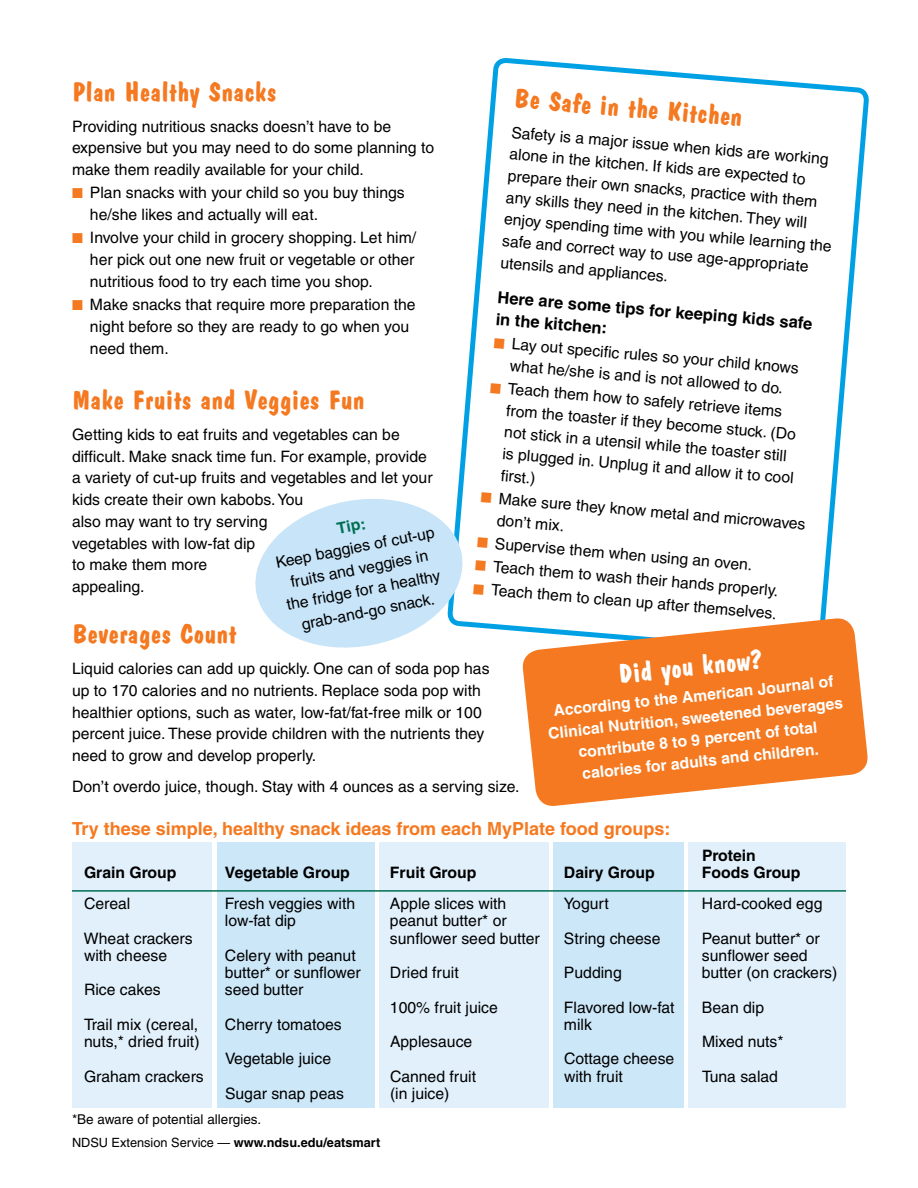
<style>
.page{position:relative;width:918px;height:1188px;background:#fff}
.page>*{position:absolute;margin:0;border:0;box-sizing:border-box;transform-origin:0 0}
.t1{font:700 27px "Dom Casual";color:#f47920}
.t2{font:700 27px "Dom Casual";color:#fff}
.t3{font:700 18px "Helvetica";color:#f47920}
.t4{font:700 16.5px/22px "Helvetica";color:#000}
.t5{font:15.75px/21.8px "Helvetica";color:#000}
.t6{font:700 15.75px/21.8px "Helvetica";color:#fff;text-align:center}
.t7{font:700 15.75px "Helvetica";color:#000}
.t8{font:700 15.75px "Helvetica";color:#006f51}
.t9{font:13.5px "Helvetica";color:#000}
.t10{font:12.75px "Helvetica";color:#000}
.s1{color:#f47920}
.s2{font-weight:700}
</style>
<div class="page">
<svg style="left:457px;top:58px;width:412px;height:574px"></svg>
<svg style="left:255px;top:491px;width:214px;height:157px"></svg>
<div style="left:72px;top:842px;width:140px;height:266px;background:#e1f0fb"></div>
<div style="left:554px;top:842px;width:130px;height:266px;background:#cce7f8"></div>
<div style="left:379px;top:842px;width:170px;height:266px;background:#e1f0fb"></div>
<div style="left:217px;top:842px;width:157px;height:266px;background:#cce7f8"></div>
<div style="left:688px;top:842px;width:158px;height:266px;background:#e1f0fb"></div>
<hr style="left:72px;top:890px;width:774px;height:2px;background:#006f51">
<svg style="left:521px;top:617px;width:348px;height:189px;fill:#f47920"></svg>
<h1 class="t1" style="left:72px;top:76px;width:206px">Plan Healthy Snacks</h1>
<p class="t5" style="left:72px;top:115px;width:364px">Providing nutritious snacks doesn’t have to be expensive but you may need to do some planning to make them readily available for your child.</p>
<p class="t5" style="left:90px;top:182px;width:316px;text-indent:-18px"><span class="s1">■</span> Plan snacks with your child so you buy things he/she likes and actually will eat.</p>
<p class="t5" style="left:90px;top:227px;width:328px;text-align:justify;text-indent:-18px"><span class="s1">■</span> Involve your child in grocery shopping. Let him/ her pick out one new fruit or vegetable or other nutritious food to try each time you shop.</p>
<p class="t5" style="left:90px;top:294px;width:327px;text-indent:-18px"><span class="s1">■</span> Make snacks that require more preparation the night before so they are ready to go when you need them.</p>
<h1 class="t1" style="left:72px;top:385px;width:294px">Make Fruits and Veggies Fun</h1>
<p class="t5" style="left:72px;top:424px;width:362px">Getting kids to eat fruits and vegetables can be difficult. Make snack time fun. For example, provide a variety of cut-up fruits and vegetables and let your kids create their own kabobs. You<br>also may want to try serving<br>vegetables with low-fat dip<br>to make them more<br>appealing.</p>
<h1 class="t1" style="left:516px;top:82px;width:230px;rotate:5deg">Be Safe in the Kitchen</h1>
<p class="t5" style="left:513px;top:121px;width:331px;rotate:5deg">Safety is a major issue when kids are working alone in the kitchen. If kids are expected to prepare their own snacks, practice with them any skills they need in the kitchen. They will enjoy spending time with you while learning the safe and correct way to use age-appropriate utensils and appliances.</p>
<p class="t4" style="left:499px;top:285px;width:317px;rotate:5deg">Here are some tips for keeping kids safe in the kitchen:</p>
<p class="t5" style="left:495px;top:331px;width:308px;text-align:center;rotate:5deg"><span class="s1">■</span> Lay out specifi c rules so your child knows what he/she is and is not allowed to do.</p>
<p class="t5" style="left:509px;top:377px;width:294px;text-indent:-18px;rotate:5deg"><span class="s1">■</span> Teach them how to safely retrieve items from the toaster if they become stuck. (Do not stick in a utensil while the toaster still is plugged in. Unplug it and allow it to cool fi rst.)</p>
<p class="t5" style="left:500px;top:487px;width:309px;line-height:22.2px;text-indent:-18px;rotate:5deg"><span class="s1">■</span> Make sure they know metal and microwaves don’t mix.</p>
<p class="t5" style="left:478px;top:530px;width:278px;rotate:5deg"><span class="s1">■</span> Supervise them when using an oven.</p>
<p class="t8" style="left:335px;top:519px;width:30px;rotate:-11deg">Tip:</p>
<p class="t5" style="left:274px;top:552px;width:163px;text-align:center;rotate:-11deg">Keep baggies of cut-up fruits and veggies in the fridge for a healthy grab-and-go snack.</p>
<p class="t5" style="left:476px;top:553px;width:306px;rotate:5deg"><span class="s1">■</span> Teach them to wash their hands properly.</p>
<p class="t5" style="left:474px;top:577px;width:306px;rotate:5deg"><span class="s1">■</span> Teach them to clean up after themselves.</p>
<h1 class="t1" style="left:72px;top:619px;width:166px">Beverages Count</h1>
<p class="t5" style="left:72px;top:658px;width:419px">Liquid calories can add up quickly. One can of soda pop has up to 170 calories and no nutrients. Replace soda pop with healthier options, such as water, low-fat/fat-free milk or 100 percent juice. These provide children with the nutrients they need to grow and develop properly.</p>
<p class="t5" style="left:72px;top:775px;width:449px">Don’t overdo juice, though. Stay with 4 ounces as a serving size.</p>
<h1 class="t2" style="left:617px;top:659px;width:146px;rotate:-6deg">Did you know?</h1>
<p class="t6" style="left:545px;top:701px;width:298px;rotate:-6deg">According to the American Journal of Clinical Nutrition, sweetened beverages contribute 8 to 9 percent of total calories for adults and children.</p>
<p class="t3" style="left:72px;top:818px;width:600px">Try these simple, healthy snack ideas from each MyPlate food groups:</p>
<p class="t7" style="left:702px;top:846px;width:55px">Protein</p>
<p class="t7" style="left:84px;top:863px;width:94px">Grain Group</p>
<p class="t7" style="left:225px;top:863px;width:126px">Vegetable Group</p>
<p class="t7" style="left:390px;top:863px;width:88px">Fruit Group</p>
<p class="t7" style="left:564px;top:863px;width:92px">Dairy Group</p>
<p class="t7" style="left:702px;top:863px;width:100px">Foods Group</p>
<p class="t5" style="left:84px;top:893px;width:48px">Cereal</p>
<p class="t5" style="left:225px;top:893px;width:132px">Fresh veggies with</p>
<p class="t5" style="left:390px;top:893px;width:118px">Apple slices with</p>
<p class="t5" style="left:564px;top:893px;width:46px">Yogurt</p>
<p class="t5" style="left:702px;top:893px;width:122px">Hard-cooked egg</p>
<p class="t5" style="left:225px;top:910px;width:73px">low-fat dip</p>
<p class="t5" style="left:390px;top:910px;width:118px">peanut butter* or</p>
<p class="t5" style="left:84px;top:927px;width:110px">Wheat crackers</p>
<p class="t5" style="left:390px;top:927px;width:151px">sunflower seed butter</p>
<p class="t5" style="left:564px;top:927px;width:98px">String cheese</p>
<p class="t5" style="left:702px;top:927px;width:119px">Peanut butter* or</p>
<p class="t5" style="left:84px;top:944px;width:85px">with cheese</p>
<p class="t5" style="left:225px;top:944px;width:132px">Celery with peanut</p>
<p class="t5" style="left:702px;top:944px;width:107px">sunflower seed</p>
<p class="t5" style="left:225px;top:962px;width:137px">butter* or sunflower</p>
<p class="t5" style="left:390px;top:962px;width:70px">Dried fruit</p>
<p class="t5" style="left:564px;top:962px;width:59px">Pudding</p>
<p class="t5" style="left:702px;top:962px;width:137px">butter (on crackers)</p>
<p class="t5" style="left:84px;top:979px;width:78px">Rice cakes</p>
<p class="t5" style="left:225px;top:979px;width:80px">seed butter</p>
<p class="t5" style="left:390px;top:996px;width:109px">100% fruit juice</p>
<p class="t5" style="left:564px;top:996px;width:112px">Flavored low-fat</p>
<p class="t5" style="left:702px;top:996px;width:64px">Bean dip</p>
<p class="t5" style="left:84px;top:1013px;width:116px">Trail mix (cereal,</p>
<p class="t5" style="left:225px;top:1013px;width:118px">Cherry tomatoes</p>
<p class="t5" style="left:564px;top:1013px;width:29px">milk</p>
<p class="t5" style="left:84px;top:1031px;width:117px">nuts,* dried fruit)</p>
<p class="t5" style="left:390px;top:1031px;width:84px">Applesauce</p>
<p class="t5" style="left:702px;top:1031px;width:83px">Mixed nuts*</p>
<p class="t5" style="left:225px;top:1048px;width:108px">Vegetable juice</p>
<p class="t5" style="left:564px;top:1048px;width:112px">Cottage cheese</p>
<p class="t5" style="left:84px;top:1065px;width:121px">Graham crackers</p>
<p class="t5" style="left:390px;top:1065px;width:88px">Canned fruit</p>
<p class="t5" style="left:564px;top:1065px;width:60px">with fruit</p>
<p class="t5" style="left:702px;top:1065px;width:78px">Tuna salad</p>
<p class="t5" style="left:225px;top:1082px;width:121px">Sugar snap peas</p>
<p class="t5" style="left:390px;top:1082px;width:61px">(in juice)</p>
<p class="t9" style="left:72px;top:1112px;width:191px">*Be aware of potential allergies.</p>
<p class="t10" style="left:72px;top:1135px;width:310px">NDSU Extension Service — <span class="s2">www.ndsu.edu/eatsmart</span></p>
</div>
